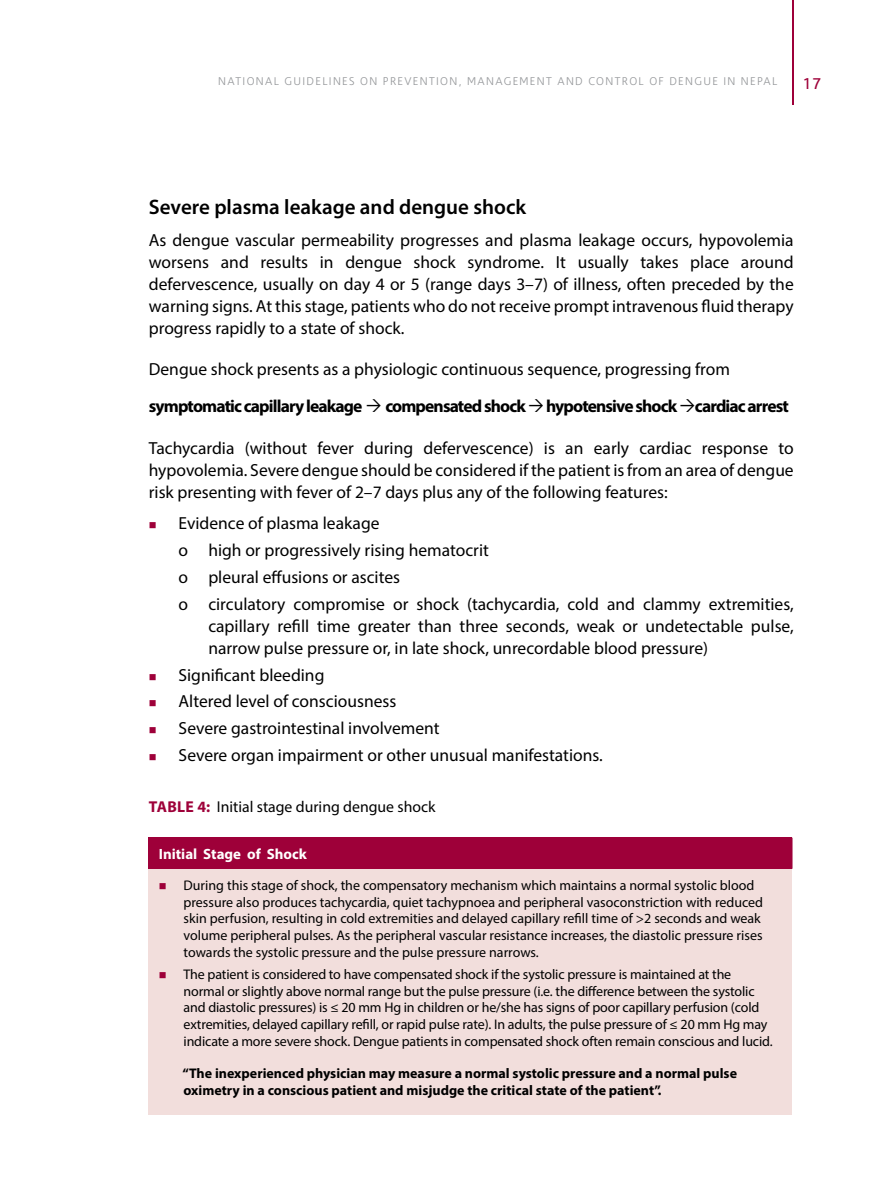
<style>
.page{position:relative;width:893px;height:1191px;background:#fff}
.page>*{position:absolute;margin:0;border:0;box-sizing:border-box;transform-origin:0 0}
.t1{font:600 21px "Myriad Pro";color:#000}
.t2{font:17.5px/21.9px "Myriad Pro";color:#000;text-align:justify}
.t3{font:700 17.5px "Myriad Pro";letter-spacing:-.05em;color:#000}
.t4{font:15.75px "Myriad Pro";color:#000}
.t5{font:15.75px "Corisande";color:#9e0039}
.t6{font:700 14.88px "Myriad Pro";color:#fff}
.t7{font:14px/16.8px "Myriad Pro";letter-spacing:-.01em;color:#000}
.t8{font:700 14px/16.8px "Myriad Pro";color:#000}
.t9{font:300 11.38px "Corisande";letter-spacing:.12em;color:#939598}
.s1{color:#9e0039}
.s2{font-weight:700;color:#9e0039}
</style>
<div class="page">
<hr style="left:793px;top:0;width:1px;height:104px;background:#9e0039">
<div style="left:149px;top:837px;width:643px;height:31px;background:#9e0039"></div>
<div style="left:149px;top:868px;width:643px;height:246px;background:#f2dedc"></div>
<hr style="left:792px;top:837px;width:1px;height:31px;background:#9e0039">
<p class="t9" style="left:218px;top:75px;width:560px">NATIONAL GUIDELIN ES ON PREVENTION, MANAGEM ENT AN D CONTROL OF DENG UE IN NEPAL</p>
<p class="t5" style="left:803px;top:75px;width:20px">17</p>
<p class="t1" style="left:149px;top:194px;width:379px">Severe plasma leakage and dengue shock</p>
<p class="t2" style="left:149px;top:229px;width:646px">As dengue vascular permeability progresses and plasma leakage occurs, hypovolemia worsens and results in dengue shock syndrome. It usually takes place around defervescence, usually on day 4 or 5 (range days 3–7) of illness, often preceded by the warning signs. At this stage, patients who do not receive prompt intravenous fluid therapy progress rapidly to a state of shock.</p>
<p class="t2" style="left:149px;top:358px;width:583px">Dengue shock presents as a physiologic continuous sequence, progressing from</p>
<p class="t3" style="left:149px;top:395px;width:215px">symptomatic capillary leakage</p>
<p class="t3" style="left:385px;top:395px;width:405px">compensated shock hypotensive shock cardiac arrest</p>
<p class="t2" style="left:149px;top:437px;width:646px">Tachycardia (without fever during defervescence) is an early cardiac response to hypovolemia. Severe dengue should be considered if the patient is from an area of dengue risk presenting with fever of 2–7 days plus any of the following features:</p>
<p class="t2" style="left:179px;top:510px;width:617px;line-height:26.8px;text-align:left;text-indent:-30px"><span class="s1">■</span> Evidence of plasma leakage<br>o high or progressively rising hematocrit<br>o pleural effusions or ascites<br>o circulatory compromise or shock (tachycardia, cold and clammy extremities,</p>
<p class="t2" style="left:208px;top:614px;width:587px">capillary refill time greater than three seconds, weak or undetectable pulse, narrow pulse pressure or, in late shock, unrecordable blood pressure)</p>
<p class="t2" style="left:149px;top:663px;width:177px"><span class="s1">■</span> Significant bleeding</p>
<p class="t2" style="left:149px;top:690px;width:249px"><span class="s1">■</span> Altered level of consciousness</p>
<p class="t2" style="left:149px;top:717px;width:292px"><span class="s1">■</span> Severe gastrointestinal involvement</p>
<p class="t2" style="left:149px;top:744px;width:455px"><span class="s1">■</span> Severe organ impairment or other unusual manifestations.</p>
<p class="t4" style="left:149px;top:797px;width:288px"><span class="s2">Table 4:</span> Initial stage during dengue shock</p>
<p class="t6" style="left:159px;top:844px;width:150px">Initial Stage of Shock</p>
<p class="t7" style="left:184px;top:876px;width:581px;text-indent:-25px"><span class="s1">■</span> During this stage of shock, the compensatory mechanism which maintains a normal systolic blood pressure also produces tachycardia, quiet tachypnoea and peripheral vasoconstriction with reduced skin perfusion, resulting in cold extremities and delayed capillary refill time of &gt;2 seconds and weak volume peripheral pulses. As the peripheral vascular resistance increases, the diastolic pressure rises towards the systolic pressure and the pulse pressure narrows.</p>
<p class="t7" style="left:184px;top:965px;width:591px;text-indent:-25px"><span class="s1">■</span> The patient is considered to have compensated shock if the systolic pressure is maintained at the normal or slightly above normal range but the pulse pressure (i.e. the difference between the systolic and diastolic pressures) is ≤ 20 mm Hg in children or he/she has signs of poor capillary perfusion (cold extremities, delayed capillary refill, or rapid pulse rate). In adults, the pulse pressure of ≤ 20 mm Hg may indicate a more severe shock. Dengue patients in compensated shock often remain conscious and lucid.</p>
<p class="t8" style="left:182px;top:1064px;width:556px">“The inexperienced physician may measure a normal systolic pressure and a normal pulse oximetry in a conscious patient and misjudge the critical state of the patient”.</p>
</div>
